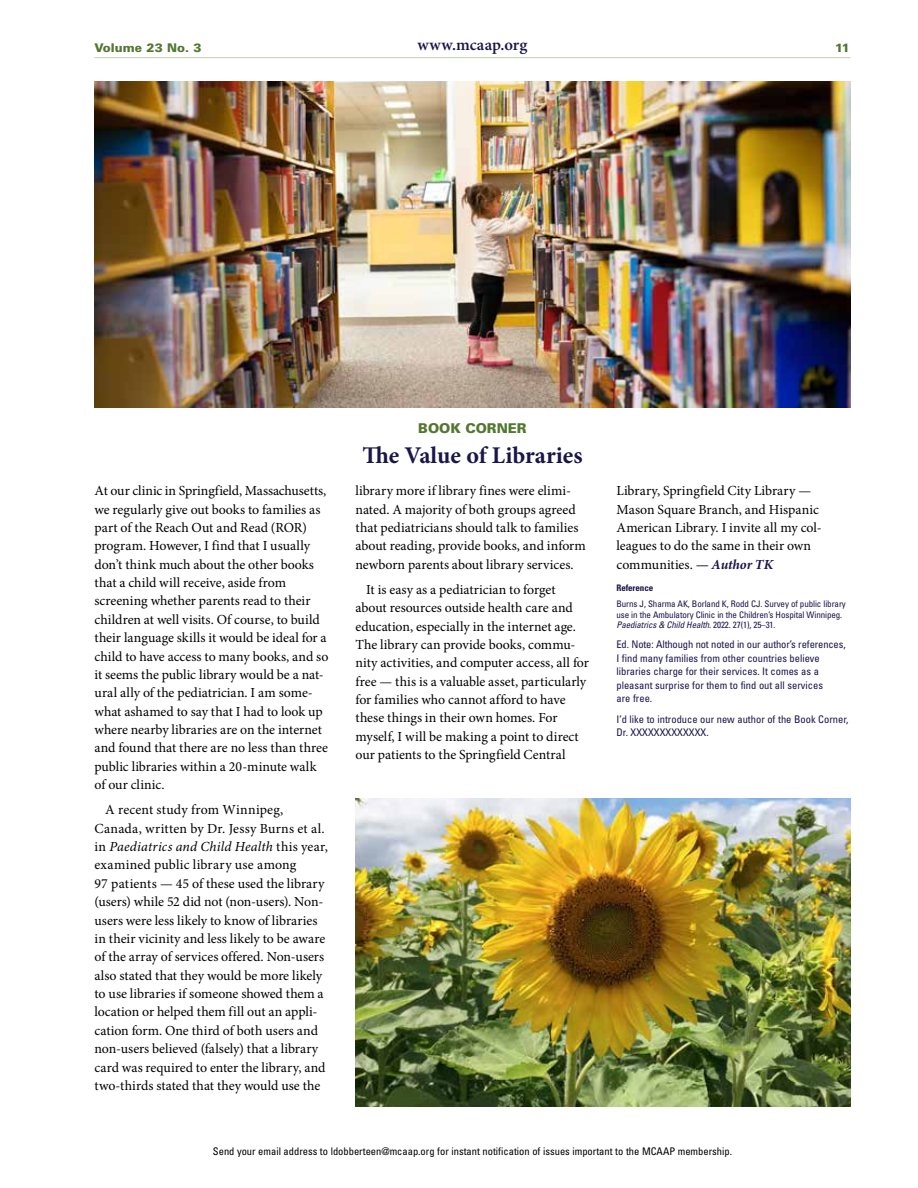
<style>
.page{position:relative;width:918px;height:1188px;background:#fff}
.page>*{position:absolute;margin:0;border:0;box-sizing:border-box;transform-origin:0 0}
.Head1{font:700 24px "Minion Pro";color:#1a154a}
.t1{font:600 16.5px "Minion Pro";letter-spacing:.005em;color:#1a154a}
.BodyIndent{font:13.8px/18.3px "Minion Pro";color:#000}
.BodyFirst{font:13.8px/18.3px "Minion Pro";color:#000}
.StandingHead{font:900 13.5px "Univers LT Std";color:#537730}
.t2{font:900 12px "Univers LT Std";color:#537730}
.FMI{font:condensed 10.5px/13.5px "Univers LT Std";color:#1a154a}
.t3{font:condensed 10.5px "Univers LT Std";color:#000}
.References{font:condensed 9px/10.5px "Univers LT Std";letter-spacing:-.01em;color:#1a154a}
.References-2{font:700 condensed 9px "Univers LT Std";letter-spacing:-.01em;color:#1a154a}
.s1{font-style:italic}
.s2{font-weight:700;font-style:italic;color:#1a154a}
</style>
<div class="page">
<img style="left:94px;top:81px;width:756px;height:326px">
<img style="left:356px;top:799px;width:494px;height:308px">
<hr style="left:94px;top:57px;width:757px;height:1px;background:#c3cfb1">
<p class="t2" style="left:94px;top:40px;width:108px">Volume 23 No. 3</p>
<p class="t1" style="left:418px;top:34px;width:111px">www.mcaap.org</p>
<p class="t2" style="left:835px;top:40px;width:16px">11</p>
<p class="BodyFirst" style="left:94px;top:482px;width:235px">At our clinic in Springfield, Massachusetts, we regularly give out books to families as part of the Reach Out and Read (ROR) program. However, I find that I usually don’t think much about the other books that a child will receive, aside from screening whether parents read to their children at well visits. Of course, to build their language skills it would be ideal for a child to have access to many books, and so it seems the public library would be a nat&shy;ural ally of the pediatrician. I am some&shy;what ashamed to say that I had to look up where nearby libraries are on the internet and found that there are no less than three public libraries within a 20-minute walk of our clinic.</p>
<p class="BodyIndent" style="left:94px;top:801px;width:235px;text-indent:11px">A recent study from Winnipeg, Canada, written by Dr. Jessy Burns et al. in <span class="s1">Paediatrics and Child Health</span> this year, examined public library use among<br>97 patients — 45 of these used the library (users) while 52 did not (non-users). Non&shy;users were less likely to know of libraries in their vicinity and less likely to be aware of the array of services offered. Non-users also stated that they would be more likely to use libraries if someone showed them a location or helped them fill out an appli&shy;cation form. One third of both users and non-users believed (falsely) that a library card was required to enter the library, and two-thirds stated that they would use the</p>
<p class="StandingHead" style="left:418px;top:420px;width:110px">BOOK CORNER</p>
<p class="Head1" style="left:362px;top:439px;width:222px">The Value of Libraries</p>
<p class="BodyIndent" style="left:356px;top:482px;width:232px">library more if library fines were elimi&shy;nated. A majority of both groups agreed that pediatricians should talk to families about reading, provide books, and inform newborn parents about library services.</p>
<p class="BodyIndent" style="left:356px;top:580px;width:235px;text-indent:11px">It is easy as a pediatrician to forget about resources outside health care and education, especially in the internet age.<br>The library can provide books, commu&shy;nity activities, and computer access, all for free — this is a valuable asset, particularly for families who cannot afford to have these things in their own homes. For myself, I will be making a point to direct our patients to the Springfield Central</p>
<p class="BodyIndent" style="left:616px;top:482px;width:207px">Library, Springfield City Library — Mason Square Branch, and Hispanic American Library. I invite all my col&shy;leagues to do the same in their own communities. <span class="s2">— Author TK</span></p>
<p class="References-2" style="left:616px;top:583px;width:38px">Reference</p>
<p class="References" style="left:616px;top:599px;width:231px">Burns J, Sharma AK, Borland K, Rodd CJ. Survey of public library use in the Ambulatory Clinic in the Children’s Hospital Winnipeg.<br><span class="s1">Paediatrics &amp; Child Health</span>. 2022. 27(1), 25–31.</p>
<p class="FMI" style="left:616px;top:638px;width:231px">Ed. Note: Although not noted in our author’s references, I find many families from other countries believe libraries charge for their services. It comes as a pleasant surprise for them to find out all services<br>are free.</p>
<p class="FMI" style="left:616px;top:712px;width:233px">I’d like to introduce our new author of the Book Corner,<br>Dr. XXXXXXXXXXXXX.</p>
<p class="t3" style="left:213px;top:1145px;width:521px">Send your email address to ldobberteen@mcaap.org for instant notification of issues important to the MCAAP membership.</p>
</div>
